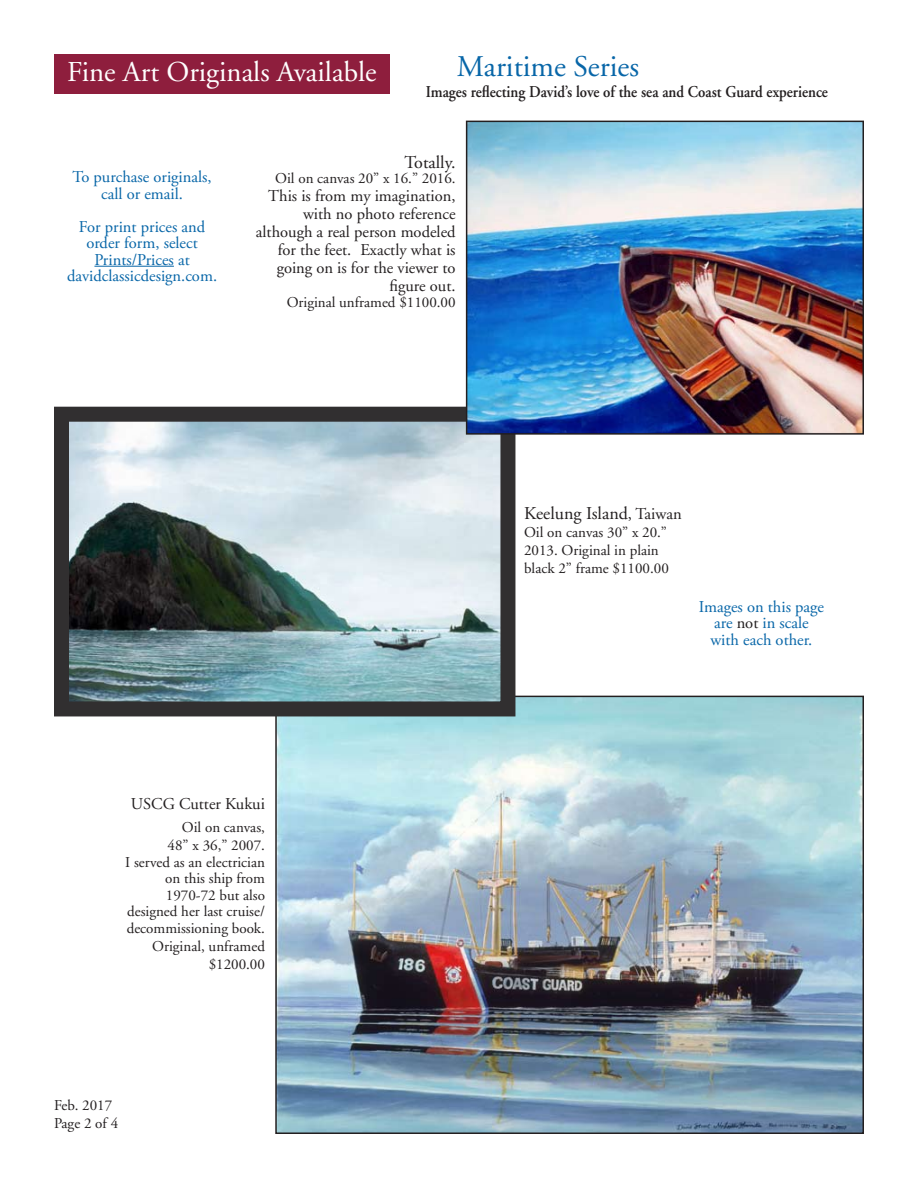
<style>
.page{position:relative;width:918px;height:1188px;background:#fff}
.page>*{position:absolute;margin:0;border:0;box-sizing:border-box;transform-origin:0 0}
.t1{font:30px "Adobe Garamond";color:#0866a8}
.t2{font:28.8px "Adobe Garamond";color:#fff}
.t3{font:18px "Adobe Garamond";color:#231f20}
.t4{font:16.5px/16.5px "Adobe Garamond Pro";color:#0866a8;text-align:center}
.t5{font:16.5px/18px "Adobe Garamond";color:#231f20;text-align:right}
.t6{font:600 16.5px "Adobe Garamond";color:#231f20;scale:.9 1}
.t7{font:15px/18px "Adobe Garamond";color:#231f20;text-align:right}
.t8{font:15px/18px "Adobe Garamond Pro";color:#231f20}
.s1{font-size:16.5px}
.s2{color:#231f20}
</style>
<div class="page">
<div style="left:54px;top:54px;width:336px;height:39px;background:#8e1e3d"></div>
<hr style="left:94px;top:266px;width:80px;height:1px;background:#0866a8">
<img style="left:278px;top:699px;width:583px;height:432px">
<div style="left:275px;top:696px;width:589px;height:438px;border:2px solid #231f20"></div>
<img style="left:70px;top:423px;width:429px;height:277px">
<div style="left:54px;top:407px;width:461px;height:309px;border:15px solid #312f30"></div>
<img style="left:469px;top:124px;width:392px;height:308px">
<div style="left:466px;top:121px;width:398px;height:314px;border:2px solid #231f20"></div>
<h2 class="t2" style="left:67px;top:57px;width:311px">Fine Art Originals Available</h2>
<h1 class="t1" style="left:457px;top:50px;width:184px">Maritime Series</h1>
<p class="t6" style="left:426px;top:83px;width:448px">Images reflecting David’s love of the sea and Coast Guard experience</p>
<p class="t4" style="left:73px;top:169px;width:141px">To purchase originals, call or email.</p>
<p class="t4" style="left:67px;top:219px;width:152px">For print prices and order form, select<br>Prints/Prices at davidclassicdesign.com.</p>
<p class="t3" style="left:405px;top:153px;width:53px">Totally.</p>
<p class="t7" style="left:275px;top:170px;width:182px">Oil on canvas 20” x 16.” 2016.</p>
<p class="t5" style="left:256px;top:187px;width:201px">This is from my imagination, with no photo reference although a real person modeled for the feet. Exactly what is going on is for the viewer to figure out.</p>
<p class="t7" style="left:287px;top:294px;width:170px">Original unframed $1100.00</p>
<p class="t5" style="left:131px;top:795px;width:136px">USCG Cutter Kukui</p>
<p class="t7" style="left:168px;top:819px;width:99px">Oil on canvas,<br>48” x 36,” 2007.</p>
<p class="t7" style="left:125px;top:854px;width:141px;line-height:16.5px">I served as an electrician on this ship from<br>1970-72 but also designed her last cruise/ decommissioning book.</p>
<p class="t7" style="left:152px;top:937px;width:114px">Original, unframed $1200.00</p>
<p class="t8" style="left:54px;top:1097px;width:66px">Feb. 2017<br>Page 2 of 4</p>
<p class="t3" style="left:524px;top:504px;width:159px">Keelung Island<span class="s1">, Taiwan</span></p>
<p class="t7" style="left:524px;top:524px;width:146px;text-align:left">Oil on canvas 30” x 20.”<br>2013. Original in plain black 2” frame $1100.00</p>
<p class="t4" style="left:699px;top:599px;width:127px">Images on this page are <span class="s2">not</span> in scale with each other.</p>
</div>
